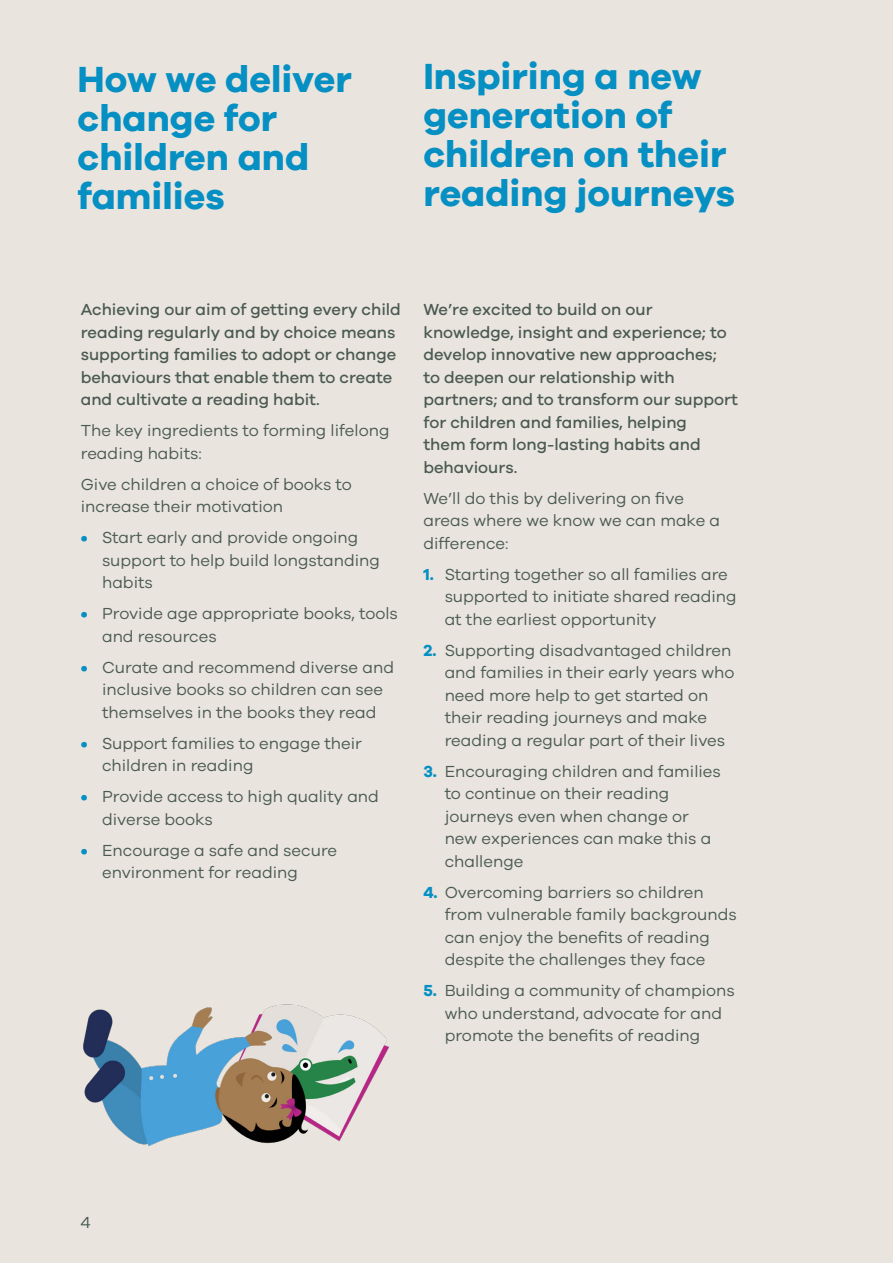
<style>
.page{position:relative;width:893px;height:1263px;background:#e9e5de}
.page>*{position:absolute;margin:0;border:0;box-sizing:border-box;transform-origin:0 0}
.t1{font:700 37.5px/39px "Galano Grotesque";color:#058fc3}
.Body_Text_White{font:16.5px/22.5px "Galano Grotesque";color:#4b5a52}
.Body_Text_White-2{font:500 16.5px/22.5px "Galano Grotesque";color:#4b5a52}
.s1{font-weight:700;color:#058fc3}
</style>
<div class="page">
<img style="left:83px;top:1004px;width:306px;height:143px">
<p class="t1" style="left:78px;top:58px;width:276px">How we deliver change for children and families</p>
<p class="t1" style="left:423px;top:55px;width:313px">Inspiring a new generation of children on their reading journeys</p>
<p class="Body_Text_White-2" style="left:81px;top:298px;width:322px">Achieving our aim of getting every child reading regularly and by choice means supporting families to adopt or change behaviours that enable them to create and cultivate a reading habit.</p>
<p class="Body_Text_White" style="left:81px;top:419px;width:310px">The key ingredients to forming lifelong reading habits:</p>
<p class="Body_Text_White" style="left:81px;top:472px;width:273px">Give children a choice of books to increase their motivation</p>
<p class="Body_Text_White" style="left:102px;top:526px;width:279px;text-indent:-21px"><span class="s1">•</span> Start early and provide ongoing support to help build longstanding habits</p>
<p class="Body_Text_White" style="left:102px;top:602px;width:297px;text-indent:-21px"><span class="s1">•</span> Provide age appropriate books, tools and resources</p>
<p class="Body_Text_White" style="left:102px;top:655px;width:293px;text-indent:-21px"><span class="s1">•</span> Curate and recommend diverse and inclusive books so children can see themselves in the books they read</p>
<p class="Body_Text_White" style="left:102px;top:731px;width:262px;text-indent:-21px"><span class="s1">•</span> Support families to engage their children in reading</p>
<p class="Body_Text_White" style="left:102px;top:785px;width:278px;text-indent:-21px"><span class="s1">•</span> Provide access to high quality and diverse books</p>
<p class="Body_Text_White" style="left:102px;top:838px;width:237px;text-indent:-21px"><span class="s1">•</span> Encourage a safe and secure environment for reading</p>
<p class="Body_Text_White-2" style="left:423px;top:298px;width:316px">We’re excited to build on our knowledge, insight and experience; to develop innovative new approaches;<br>to deepen our relationship with partners; and to transform our support for children and families, helping<br>them form long-lasting habits and behaviours.</p>
<p class="Body_Text_White" style="left:423px;top:486px;width:298px">We’ll do this by delivering on five areas where we know we can make a difference:</p>
<p class="Body_Text_White" style="left:445px;top:562px;width:293px;text-indent:-21px"><span class="s1">1.</span> Starting together so all families are supported to initiate shared reading at the earliest opportunity</p>
<p class="Body_Text_White" style="left:445px;top:638px;width:291px;text-indent:-21px"><span class="s1">2.</span> Supporting disadvantaged children and families in their early years who need more help to get started on their reading journeys and make reading a regular part of their lives</p>
<p class="Body_Text_White" style="left:445px;top:759px;width:278px;text-indent:-21px"><span class="s1">3.</span> Encouraging children and families to continue on their reading journeys even when change or new experiences can make this a challenge</p>
<p class="Body_Text_White" style="left:445px;top:880px;width:294px;text-indent:-21px"><span class="s1">4.</span> Overcoming barriers so children from vulnerable family backgrounds can enjoy the benefits of reading despite the challenges they face</p>
<p class="Body_Text_White" style="left:445px;top:979px;width:292px;text-indent:-21px"><span class="s1">5.</span> Building a community of champions who understand, advocate for and promote the benefits of reading</p>
<p class="Body_Text_White" style="left:80px;top:1211px;width:12px">4</p>
</div>
